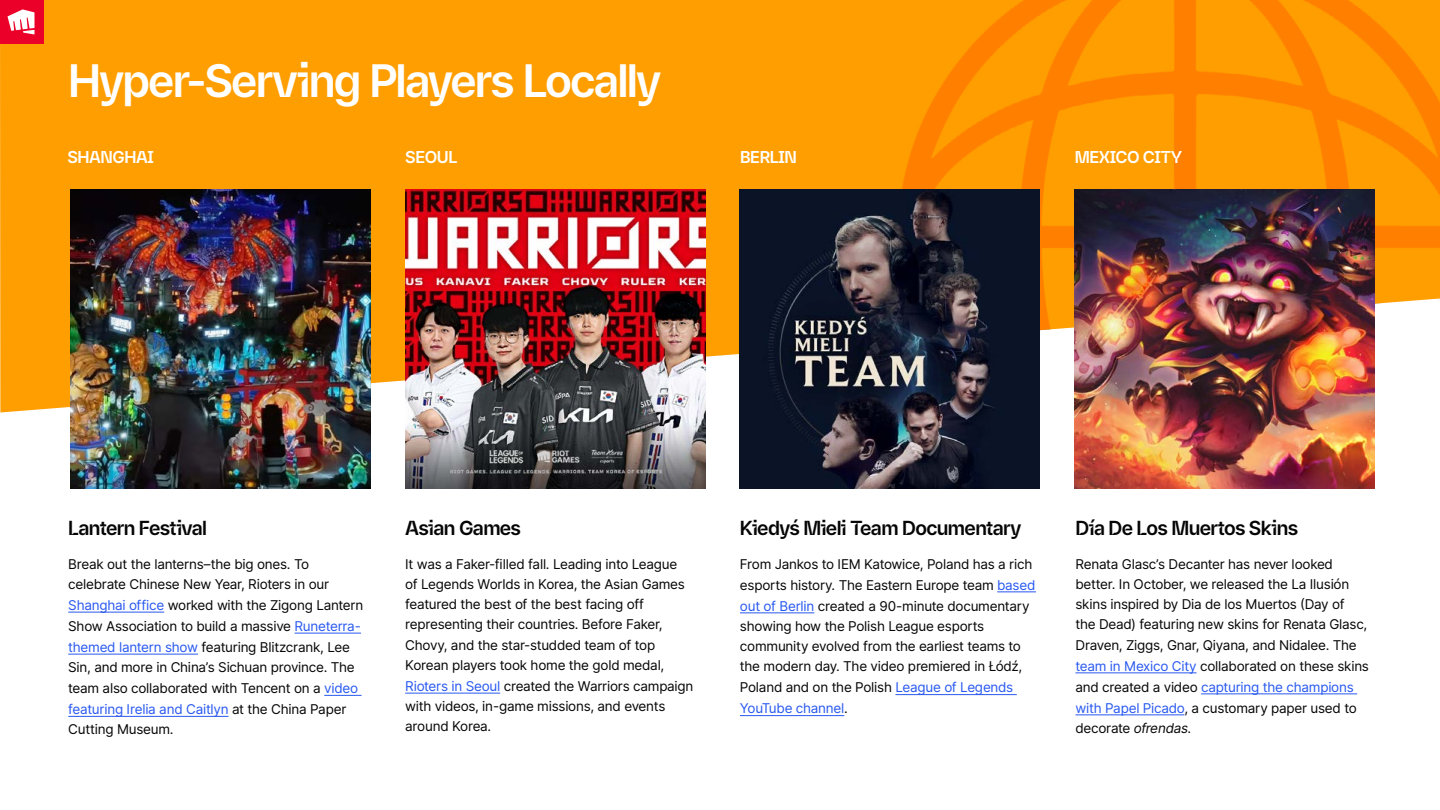
<style>
.page{position:relative;width:1440px;height:810px;background:#fff}
.page>*{position:absolute;margin:0;border:0;box-sizing:border-box;transform-origin:0 0}
.t1{font:700 45px "Riot Sans";letter-spacing:-.04em;color:#fff}
.t2{font:700 19.5px "Riot Sans";letter-spacing:-.035em;color:#050505}
.t3{font:700 16.5px "Riot Sans";letter-spacing:-.025em;color:#fff}
.t4{font:13.5px/20.7px "Inter";letter-spacing:-.02em;color:#050505}
.s1{color:#2858f0}
.s2{font-style:italic}
</style>
<div class="page">
<div style="left:0;top:0;width:896px;height:412px;background:#ff9e00"></div>
<img style="left:896px;top:0;width:544px;height:412px">
<div style="left:0;top:0;width:43px;height:44px;background:#eb0029"></div>
<svg style="left:7px;top:9px;width:28px;height:25px"></svg>
<img style="left:70px;top:189px;width:301px;height:300px">
<img style="left:405px;top:189px;width:300px;height:300px">
<img style="left:740px;top:189px;width:300px;height:300px">
<img style="left:1075px;top:189px;width:300px;height:300px">
<hr style="left:1075px;top:672px;width:122px;height:1px;background:#2858f0">
<hr style="left:1201px;top:693px;width:156px;height:1px;background:#2858f0">
<hr style="left:1075px;top:714px;width:109px;height:1px;background:#2858f0">
<hr style="left:68px;top:612px;width:96px;height:1px;background:#2858f0">
<hr style="left:295px;top:633px;width:66px;height:1px;background:#2858f0">
<hr style="left:68px;top:654px;width:130px;height:1px;background:#2858f0">
<hr style="left:324px;top:695px;width:38px;height:1px;background:#2858f0">
<hr style="left:68px;top:716px;width:160px;height:1px;background:#2858f0">
<hr style="left:405px;top:693px;width:95px;height:1px;background:#2858f0">
<hr style="left:997px;top:591px;width:39px;height:1px;background:#2858f0">
<hr style="left:740px;top:612px;width:74px;height:1px;background:#2858f0">
<hr style="left:895px;top:694px;width:122px;height:1px;background:#2858f0">
<hr style="left:740px;top:715px;width:104px;height:1px;background:#2858f0">
<h1 class="t1" style="left:68px;top:46px;width:595px">Hyper-Serving Players Locally</h1>
<p class="t3" style="left:68px;top:144px;width:88px">SHANGHAI</p>
<p class="t3" style="left:405px;top:144px;width:54px">SEOUL</p>
<p class="t3" style="left:740px;top:144px;width:58px">BERLIN</p>
<p class="t3" style="left:1075px;top:144px;width:109px">MEXICO CITY</p>
<h2 class="t2" style="left:68px;top:513px;width:140px">Lantern Festival</h2>
<p class="t4" style="left:68px;top:553px;width:297px">Break out the lanterns–the big ones. To celebrate Chinese New Year, Rioters in our <span class="s1">Shanghai office</span> worked with the Zigong Lantern Show Association to build a massive <span class="s1">Runeterra&shy;themed lantern show</span> featuring Blitzcrank, Lee Sin, and more in China’s Sichuan province. The team also collaborated with Tencent on a <span class="s1">video featuring Irelia and Caitlyn</span> at the China Paper Cutting Museum.</p>
<h2 class="t2" style="left:405px;top:513px;width:117px">Asian Games</h2>
<p class="t4" style="left:405px;top:553px;width:290px;line-height:20.3px">It was a Faker-filled fall. Leading into League<br>of Legends Worlds in Korea, the Asian Games featured the best of the best facing off representing their countries. Before Faker, Chovy, and the star-studded team of top Korean players took home the gold medal, <span class="s1">Rioters in Seoul</span> created the Warriors campaign with videos, in-game missions, and events around Korea.</p>
<h2 class="t2" style="left:740px;top:513px;width:283px">Kiedyś Mieli Team Documentary</h2>
<p class="t4" style="left:740px;top:553px;width:297px">From Jankos to IEM Katowice, Poland has a rich esports history. The Eastern Europe team <span class="s1">based out of Berlin</span> created a 90-minute documentary showing how the Polish League esports community evolved from the earliest teams to the modern day. The video premiered in Łódź, Poland and on the Polish <span class="s1">League of Legends YouTube channel</span>.</p>
<h2 class="t2" style="left:1075px;top:513px;width:224px">Día De Los Muertos Skins</h2>
<p class="t4" style="left:1075px;top:553px;width:295px">Renata Glasc’s Decanter has never looked better. In October, we released the La Ilusión skins inspired by Dia de los Muertos (Day of<br>the Dead) featuring new skins for Renata Glasc, Draven, Ziggs, Gnar, Qiyana, and Nidalee. The <span class="s1">team in Mexico City</span> collaborated on these skins and created a video <span class="s1">capturing the champions with Papel Picado</span>, a customary paper used to decorate <span class="s2">ofrendas</span>.</p>
</div>
